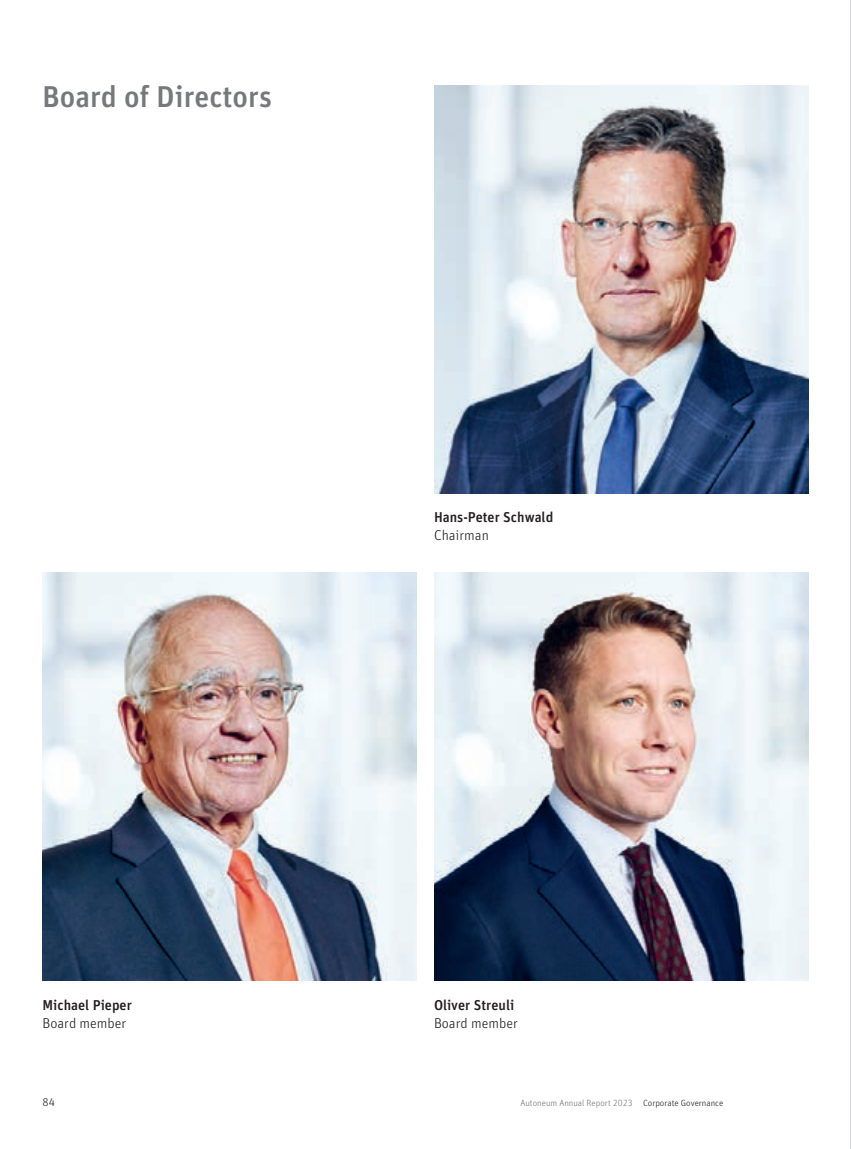
<style>
.page{position:relative;width:851px;height:1149px;background:#fff}
.page>*{position:absolute;margin:0;border:0;box-sizing:border-box;transform-origin:0 0}
.t1{font:30px "Autoneum Unit OT Medium";color:#76787b}
.t2{font:14.25px "Autoneum Unit OT Medium";color:#231f20}
.t3{font:14.25px "Autoneum Unit OT Light";color:#231f20}
.t4{font:11.25px "Autoneum Unit OT Light";color:#231f20}
.t5{font:9px "Autoneum Unit OT Light";color:#76787b}
.s1{color:#231f20}
</style>
<div class="page">
<img style="left:43px;top:572px;width:374px;height:408px">
<img style="left:434px;top:572px;width:374px;height:408px">
<img style="left:434px;top:85px;width:374px;height:408px">
<hr style="left:850px;top:0;width:1px;height:1148px;background:#b2b3b7">
<h1 class="t1" style="left:43px;top:78px;width:231px">Board of Directors</h1>
<h2 class="t2" style="left:434px;top:508px;width:121px">Hans-Peter Schwald</h2>
<h2 class="t3" style="left:434px;top:527px;width:56px">Chairman</h2>
<h2 class="t2" style="left:43px;top:995px;width:91px">Michael Pieper</h2>
<h2 class="t3" style="left:43px;top:1014px;width:85px">Board member</h2>
<h2 class="t2" style="left:434px;top:995px;width:82px">Oliver Streuli</h2>
<h2 class="t3" style="left:434px;top:1014px;width:85px">Board member</h2>
<p class="t4" style="left:43px;top:1095px;width:14px">84</p>
<p class="t5" style="left:520px;top:1097px;width:204px">Autoneum Annual Report 2023 <span class="s1">Corporate Governance</span></p>
</div>
